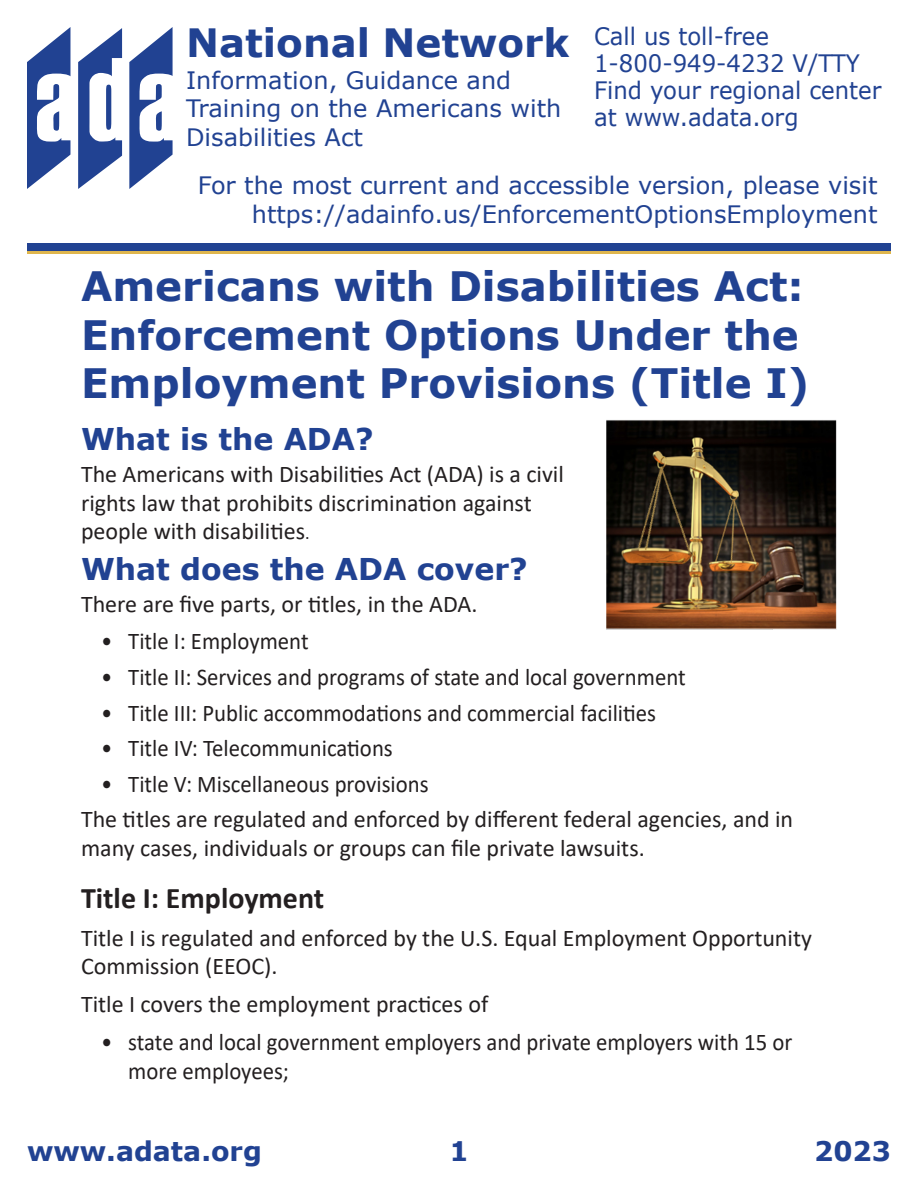
<style>
.page{position:relative;width:918px;height:1188px;background:#fff}
.page>*{position:absolute;margin:0;border:0;box-sizing:border-box;transform-origin:0 0}
.t1{font:700 40.5px/48.6px "Verdana";color:#214292}
.Banner_title{font:700 39px "Verdana";color:#214292}
.Subhead_1{font:700 30px "Verdana";color:#214292}
.Subhead_2_Bold{font:700 30px "Calibri";color:#231f20}
.header_footer{font:700 27px "Verdana";color:#214292}
.Body_Text{font:24px/28.8px "Calibri";color:#231f20}
.Body_Text-2{font:24px/28.8px "Calibri";color:#231f20;scale:.95 1}
.Banner_version{font:24px/28.8px "Verdana";color:#214292;text-align:right}
.Banner_tagline{font:24px/28.8px "Verdana";color:#214292}
.Banner_instructions{font:24px "Verdana";color:#214292;scale:.95 1}
.Banner_contact{font:24px "Verdana";color:#214292;scale:.95 1}
.s1{font-size:18px}
</style>
<div class="page">
<hr style="left:27px;top:250px;width:864px;height:3px;background:#dfb64d">
<div style="left:27px;top:243px;width:864px;height:7px;background:#214292"></div>
<svg style="left:27px;top:27px;width:43px;height:162px"></svg>
<svg style="left:129px;top:27px;width:44px;height:162px"></svg>
<svg style="left:78px;top:28px;width:44px;height:161px"></svg>
<img style="left:607px;top:420px;width:230px;height:209px">
<p class="Banner_title" style="left:186px;top:15px;width:385px">National Network</p>
<p class="Banner_tagline" style="left:186px;top:65px;width:377px">Information, Guidance and<br>Training on the Americans with<br>Disabilities Act</p>
<p class="Banner_instructions" style="left:594px;top:20px;width:186px">Call us toll-free</p>
<p class="Banner_contact" style="left:594px;top:47px;width:281px">1-800-949-4232 V/TTY</p>
<p class="Banner_instructions" style="left:594px;top:74px;width:304px">Find your regional center</p>
<p class="Banner_contact" style="left:594px;top:101px;width:217px">at www.adata.org</p>
<p class="Banner_version" style="left:198px;top:170px;width:681px">For the most current and accessible version, please visit https://adainfo.us/EnforcementOptionsEmployment</p>
<h1 class="t1" style="left:81px;top:261px;width:730px">Americans with Disabilities Act:<br>Enforcement Options Under the<br>Employment Provisions (Title I)</h1>
<h2 class="Subhead_1" style="left:81px;top:418px;width:294px">What is the ADA?</h2>
<p class="Body_Text" style="left:81px;top:459px;width:484px">The Americans with Disabilities Act (ADA) is a civil rights law that prohibits discrimination against people with disabilities<span class="s1">.</span></p>
<h2 class="Subhead_1" style="left:81px;top:548px;width:448px">What does the ADA cover?</h2>
<p class="Body_Text" style="left:81px;top:589px;width:398px">There are five parts, or titles, in the ADA.</p>
<p class="Body_Text-2" style="left:101px;top:626px;width:220px">• Title I: Employment</p>
<p class="Body_Text-2" style="left:101px;top:662px;width:617px">• Title II: Services and programs of state and local government</p>
<p class="Body_Text-2" style="left:101px;top:698px;width:586px">• Title III: Public accommodations and commercial facilities</p>
<p class="Body_Text-2" style="left:101px;top:733px;width:308px">• Title IV: Telecommunications</p>
<p class="Body_Text-2" style="left:101px;top:769px;width:346px">• Title V: Miscellaneous provisions</p>
<p class="Body_Text" style="left:81px;top:804px;width:714px">The titles are regulated and enforced by different federal agencies, and in many cases, individuals or groups can file private lawsuits.</p>
<h3 class="Subhead_2_Bold" style="left:81px;top:877px;width:245px">Title I: Employment</h3>
<p class="Body_Text" style="left:81px;top:923px;width:732px">Title I is regulated and enforced by the U.S. Equal Employment Opportunity<br>Commission (EEOC).</p>
<p class="Body_Text" style="left:81px;top:989px;width:409px">Title I covers the employment practices of</p>
<p class="Body_Text-2" style="left:128px;top:1027px;width:701px;text-indent:-27px">• state and local government employers and private employers with 15 or more employees;</p>
<h3 class="header_footer" style="left:27px;top:1132px;width:236px">www.adata.org</h3>
<h3 class="header_footer" style="left:449px;top:1132px;width:21px">1</h3>
<h3 class="header_footer" style="left:814px;top:1132px;width:78px">2023</h3>
</div>
